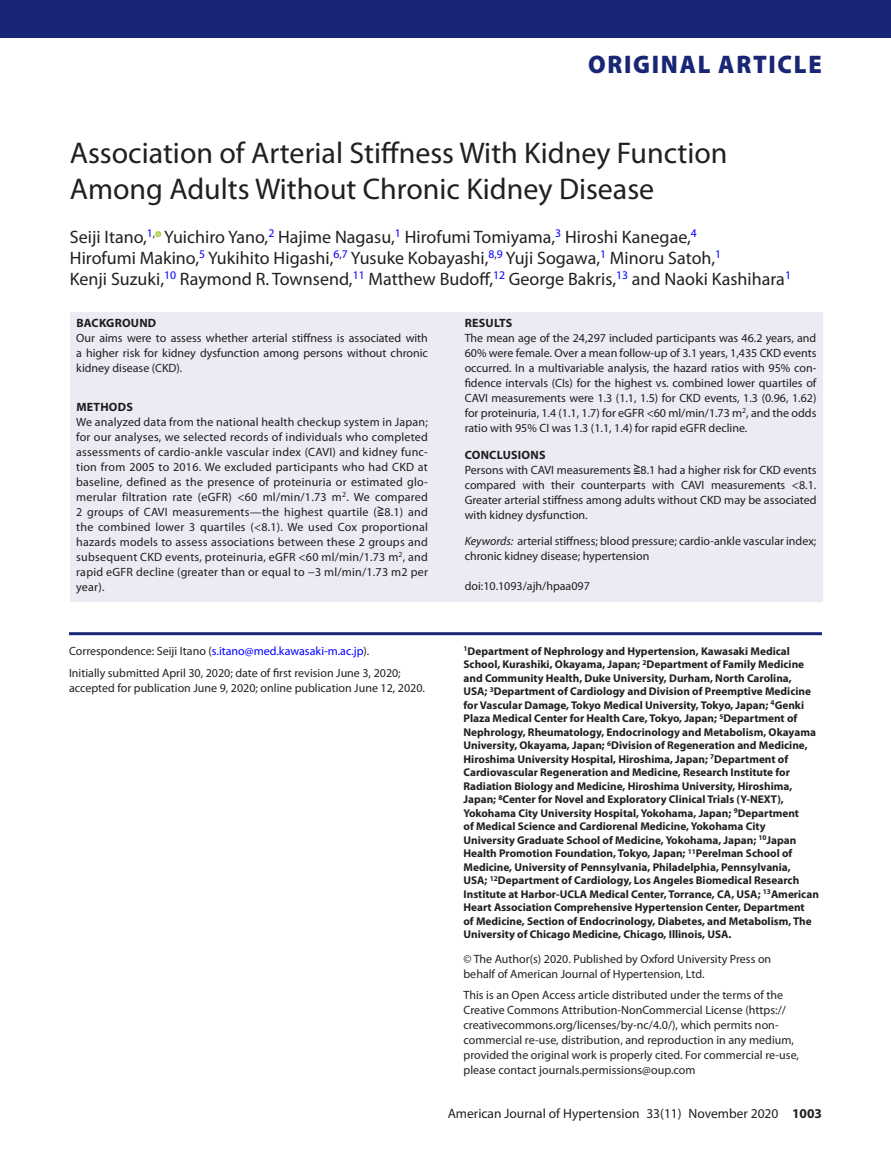
<style>
.page{position:relative;width:891px;height:1175px;background:#fff}
.page>*{position:absolute;margin:0;border:0;box-sizing:border-box;transform-origin:0 0}
.t1{font:30px/36px "Myriad Pro";color:#231f20}
.t2{font:900 25.5px "Myriad Pro";letter-spacing:.07em;color:#192575;scale:.95 1}
.t3{font:18px/21px "Myriad Pro";color:#231f20}
.t4{font:13.5px "Myriad Pro";color:#231f20}
.t5{font:12px/15px "Myriad Pro";color:#231f20}
.t6{font:700 12px "Myriad Pro";letter-spacing:.02em;color:#231f20}
.t7{font:700 11.25px/13.5px "Myriad Pro";color:#231f20}
.s1{font-family:"Arial Unicode MS"}
.s2{font-weight:700}
.s3{font-style:italic}
.s4{color:#00f}
</style>
<div class="page">
<div style="left:0;top:0;width:891px;height:38px;background:#192575"></div>
<hr style="left:69px;top:632px;width:753px;height:3px;background:#192575">
<svg style="left:155px;top:231px;width:6px;height:6px"></svg>
<div style="left:70px;top:312px;width:753px;height:289px;background:#ebebf4"></div>
<h2 class="t2" style="left:588px;top:50px;width:247px">ORIGINAL ARTICLE</h2>
<h1 class="t1" style="left:70px;top:135px;width:659px">Association of Arterial Stiffness With Kidney Function<br>Among Adults Without Chronic Kidney Disease</h1>
<p class="t3" style="left:70px;top:226px;width:723px">Seiji Itano,<sup>1</sup><sup>,</sup> Yuichiro Yano,<sup>2</sup> Hajime Nagasu,<sup>1</sup> Hirofumi Tomiyama,<sup>3</sup> Hiroshi Kanegae,<sup>4<br></sup>Hirofumi Makino,<sup>5</sup> Yukihito Higashi,<sup>6</sup><sup>,</sup><sup>7</sup> Yusuke Kobayashi,<sup>8</sup><sup>,</sup><sup>9</sup> Yuji Sogawa,<sup>1</sup> Minoru Satoh,<sup>1<br></sup>Kenji Suzuki,<sup>10</sup> Raymond R. Townsend,<sup>11</sup> Matthew Budoff,<sup>12</sup> George Bakris,<sup>13</sup> and Naoki Kashihara<sup>1</sup></p>
<p class="t6" style="left:76px;top:315px;width:82px">BACKGROUND</p>
<p class="t5" style="left:76px;top:330px;width:353px;text-align:justify">Our aims were to assess whether arterial stiffness is associated with a higher risk for kidney dysfunction among persons without chronic kidney disease (CKD).</p>
<p class="t6" style="left:76px;top:399px;width:58px">METHODS</p>
<p class="t5" style="left:76px;top:414px;width:353px;text-align:justify">We analyzed data from the national health checkup system in Japan; for our analyses, we selected records of individuals who completed assessments of cardio-ankle vascular index (CAVI) and kidney func&shy;tion from 2005 to 2016. We excluded participants who had CKD at baseline, defined as the presence of proteinuria or estimated glo&shy;merular filtration rate (eGFR) &lt;60 ml/min/1.73 m<sup>2</sup>. We compared 2 groups of CAVI measurements—the highest quartile (<span class="s1">≧</span>8.1) and the combined lower 3 quartiles (&lt;8.1). We used Cox proportional hazards models to assess associations between these 2 groups and subsequent CKD events, proteinuria, eGFR &lt;60 ml/min/1.73 m<sup>2</sup>, and rapid eGFR decline (greater than or equal to −3 ml/min/1.73 m2 per year).</p>
<p class="t6" style="left:465px;top:315px;width:49px">RESULTS</p>
<p class="t5" style="left:465px;top:330px;width:353px;text-align:justify">The mean age of the 24,297 included participants was 46.2 years, and 60% were female. Over a mean follow-up of 3.1 years, 1,435 CKD events occurred. In a multivariable analysis, the hazard ratios with 95% con&shy;fidence intervals (CIs) for the highest vs. combined lower quartiles of CAVI measurements were 1.3 (1.1, 1.5) for CKD events, 1.3 (0.96, 1.62) for proteinuria, 1.4 (1.1, 1.7) for eGFR &lt;60 ml/min/1.73 m<sup>2</sup>, and the odds ratio with 95% CI was 1.3 (1.1, 1.4) for rapid eGFR decline.</p>
<p class="t5" style="left:465px;top:447px;width:353px"><span class="s2">CONCLUSIONS<br></span>Persons with CAVI measurements <span class="s1">≧</span>8.1 had a higher risk for CKD events compared with their counterparts with CAVI measurements &lt;8.1.<br>Greater arterial stiffness among adults without CKD may be associated with kidney dysfunction.</p>
<p class="t5" style="left:465px;top:533px;width:353px"><span class="s3">Keywords:</span> arterial stiffness; blood pressure; cardio-ankle vascular index; chronic kidney disease; hypertension</p>
<p class="t5" style="left:465px;top:578px;width:127px">doi:10.1093/ajh/hpaa097</p>
<p class="t5" style="left:69px;top:639px;width:333px;line-height:22.5px">Correspondence: Seiji Itano (<span class="s4">s.itano@med.kawasaki-m.ac.jp</span>).<br>Initially submitted April 30, 2020; date of first revision June 3, 2020;</p>
<p class="t5" style="left:69px;top:680px;width:357px">accepted for publication June 9, 2020; online publication June 12, 2020.</p>
<p class="t7" style="left:463px;top:643px;width:357px"><sup>1</sup>Department of Nephrology and Hypertension, Kawasaki Medical School, Kurashiki, Okayama, Japan; <sup>2</sup>Department of Family Medicine and Community Health, Duke University, Durham, North Carolina,<br>USA; <sup>3</sup>Department of Cardiology and Division of Preemptive Medicine for Vascular Damage, Tokyo Medical University, Tokyo, Japan; <sup>4</sup>Genki Plaza Medical Center for Health Care, Tokyo, Japan; <sup>5</sup>Department of Nephrology, Rheumatology, Endocrinology and Metabolism, Okayama University, Okayama, Japan; <sup>6</sup>Division of Regeneration and Medicine, Hiroshima University Hospital, Hiroshima, Japan; <sup>7</sup>Department of Cardiovascular Regeneration and Medicine, Research Institute for Radiation Biology and Medicine, Hiroshima University, Hiroshima, Japan; <sup>8</sup>Center for Novel and Exploratory Clinical Trials (Y-NEXT), Yokohama City University Hospital, Yokohama, Japan; <sup>9</sup>Department<br>of Medical Science and Cardiorenal Medicine, Yokohama City University Graduate School of Medicine, Yokohama, Japan; <sup>10</sup>Japan Health Promotion Foundation, Tokyo, Japan; <sup>11</sup>Perelman School of Medicine, University of Pennsylvania, Philadelphia, Pennsylvania,<br>USA; <sup>12</sup>Department of Cardiology, Los Angeles Biomedical Research Institute at Harbor-UCLA Medical Center, Torrance, CA, USA; <sup>13</sup>American Heart Association Comprehensive Hypertension Center, Department<br>of Medicine, Section of Endocrinology, Diabetes, and Metabolism, The University of Chicago Medicine, Chicago, Illinois, USA.</p>
<p class="t5" style="left:463px;top:951px;width:309px">© The Author(s) 2020. Published by Oxford University Press on behalf of American Journal of Hypertension, Ltd.</p>
<p class="t5" style="left:463px;top:987px;width:337px">This is an Open Access article distributed under the terms of the Creative Commons Attribution-NonCommercial License (https:// creativecommons.org/licenses/by-nc/4.0/), which permits non&shy;commercial re-use, distribution, and reproduction in any medium, provided the original work is properly cited. For commercial re-use, please contact journals.permissions@oup.com</p>
<p class="t4" style="left:448px;top:1105px;width:376px">American Journal of Hypertension 33(11) November 2020 <span class="s2">1003</span></p>
</div>
